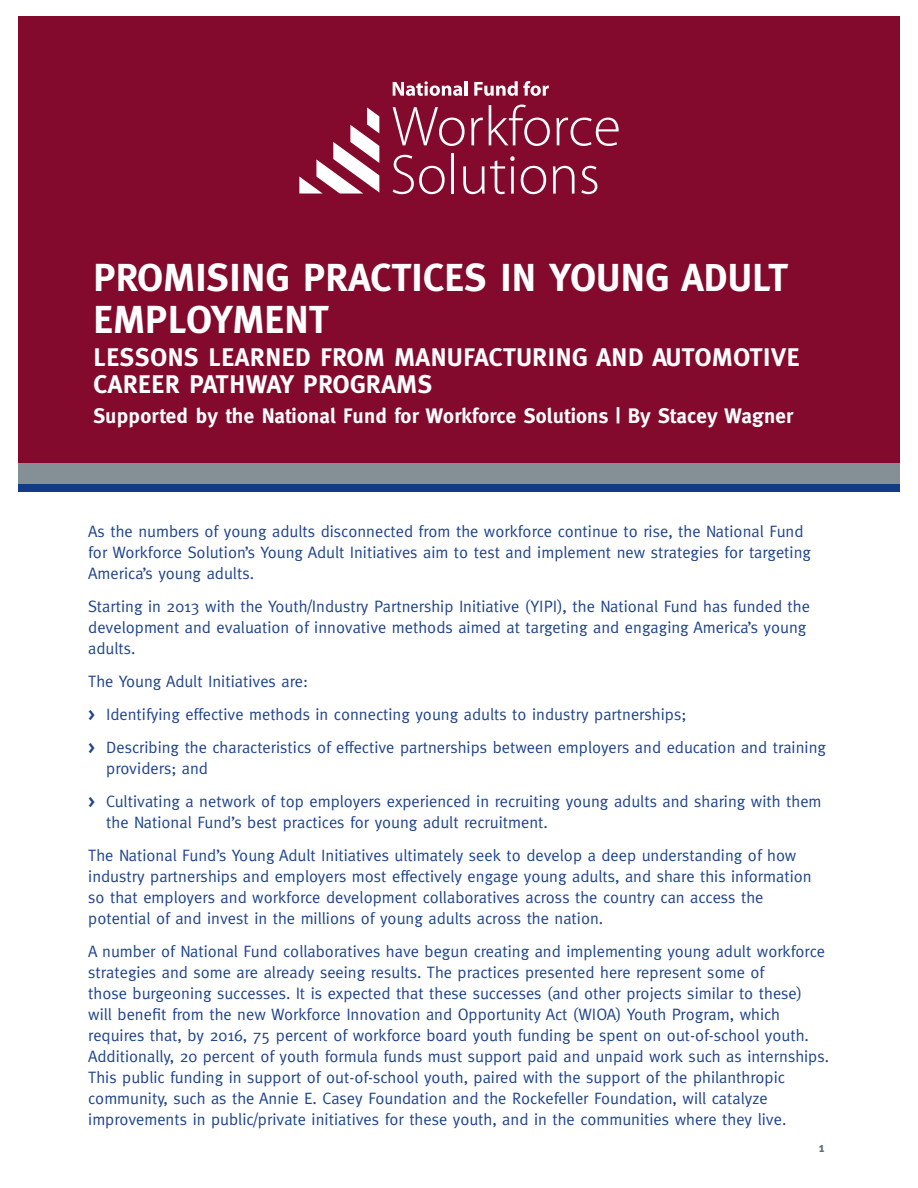
<style>
.page{position:relative;width:918px;height:1188px;background:#fff}
.page>*{position:absolute;margin:0;border:0;box-sizing:border-box;transform-origin:0 0}
.t1{font:700 39px/42px "Meta";letter-spacing:.01em;color:#fff}
.Subtitle{font:700 25.5px/27px "Meta";letter-spacing:.025em;color:#fff}
.Supported_Author{font:700 21px "Meta";letter-spacing:.01em;color:#fff}
.Intro_Paragraph{font:16.5px/21px "Meta";color:#20458c}
.Header_5{font:700 13.5px "Meta";color:#626e77}
.s1{font-weight:700}
</style>
<div class="page">
<div style="left:18px;top:16px;width:882px;height:448px;background:#840a2d"></div>
<div style="left:18px;top:464px;width:882px;height:20px;background:#859096"></div>
<div style="left:18px;top:484px;width:882px;height:7px;background:#143b86"></div>
<svg style="left:393px;top:81px;width:69px;height:15px"></svg>
<hr style="left:465px;top:81px;width:3px;height:15px;background:#fff">
<svg style="left:474px;top:81px;width:75px;height:15px"></svg>
<svg style="left:393px;top:107px;width:72px;height:39px"></svg>
<svg style="left:471px;top:118px;width:12px;height:27px"></svg>
<svg style="left:489px;top:105px;width:61px;height:41px"></svg>
<svg style="left:557px;top:118px;width:62px;height:28px"></svg>
<svg style="left:299px;top:107px;width:80px;height:87px"></svg>
<svg style="left:393px;top:155px;width:52px;height:39px"></svg>
<hr style="left:452px;top:153px;width:2px;height:41px;background:#fff">
<svg style="left:463px;top:156px;width:52px;height:38px"></svg>
<svg style="left:521px;top:166px;width:25px;height:28px"></svg>
<svg style="left:553px;top:166px;width:22px;height:28px"></svg>
<svg style="left:581px;top:166px;width:16px;height:28px"></svg>
<p class="t1" style="left:94px;top:256px;width:696px">PROMISING PRACTICES IN YOUNG ADULT<br>EMPLOYMENT</p>
<p class="Subtitle" style="left:94px;top:343px;width:707px">LESSONS LEARNED FROM MANUFACTURING AND AUTOMOTIVE<br>CAREER PATHWAY PROGRAMS</p>
<p class="Supported_Author" style="left:94px;top:403px;width:701px">Supported by the National Fund for Workforce Solutions | By Stacey Wagner</p>
<p class="Intro_Paragraph" style="left:88px;top:521px;width:724px">As the numbers of young adults disconnected from the workforce continue to rise, the National Fund for Workforce Solution’s Young Adult Initiatives aim to test and implement new strategies for targeting<br>America’s young adults.</p>
<p class="Intro_Paragraph" style="left:88px;top:596px;width:723px">Starting in 2013 with the Youth/Industry Partnership Initiative (YIPI), the National Fund has funded the development and evaluation of innovative methods aimed at targeting and engaging America’s young adults.</p>
<p class="Intro_Paragraph" style="left:88px;top:671px;width:221px">The Young Adult Initiatives are:</p>
<p class="Intro_Paragraph" style="left:88px;top:704px;width:600px"><span class="s1">&gt;</span> Identifying effective methods in connecting young adults to industry partnerships;</p>
<p class="Intro_Paragraph" style="left:106px;top:737px;width:721px;text-indent:-18px"><span class="s1">&gt;</span> Describing the characteristics of effective partnerships between employers and education and training providers; and</p>
<p class="Intro_Paragraph" style="left:106px;top:791px;width:717px;text-indent:-18px"><span class="s1">&gt;</span> Cultivating a network of top employers experienced in recruiting young adults and sharing with them the National Fund’s best practices for young adult recruitment.</p>
<p class="Intro_Paragraph" style="left:88px;top:845px;width:725px">The National Fund’s Young Adult Initiatives ultimately seek to develop a deep understanding of how industry partnerships and employers most effectively engage young adults, and share this information so that employers and workforce development collaboratives across the country can access the potential of and invest in the millions of young adults across the nation.</p>
<p class="Intro_Paragraph" style="left:88px;top:941px;width:742px">A number of National Fund collaboratives have begun creating and implementing young adult workforce strategies and some are already seeing results. The practices presented here represent some of<br>those burgeoning successes. It is expected that these successes (and other projects similar to these) will benefit from the new Workforce Innovation and Opportunity Act (WIOA) Youth Program, which requires that, by 2016, 75 percent of workforce board youth funding be spent on out-of-school youth.<br>Additionally, 20 percent of youth formula funds must support paid and unpaid work such as internships.<br>This public funding in support of out-of-school youth, paired with the support of the philanthropic community, such as the Annie E. Casey Foundation and the Rockefeller Foundation, will catalyze improvements in public/private initiatives for these youth, and in the communities where they live.</p>
<p class="Header_5" style="left:818px;top:1139px;width:8px">1</p>
</div>
